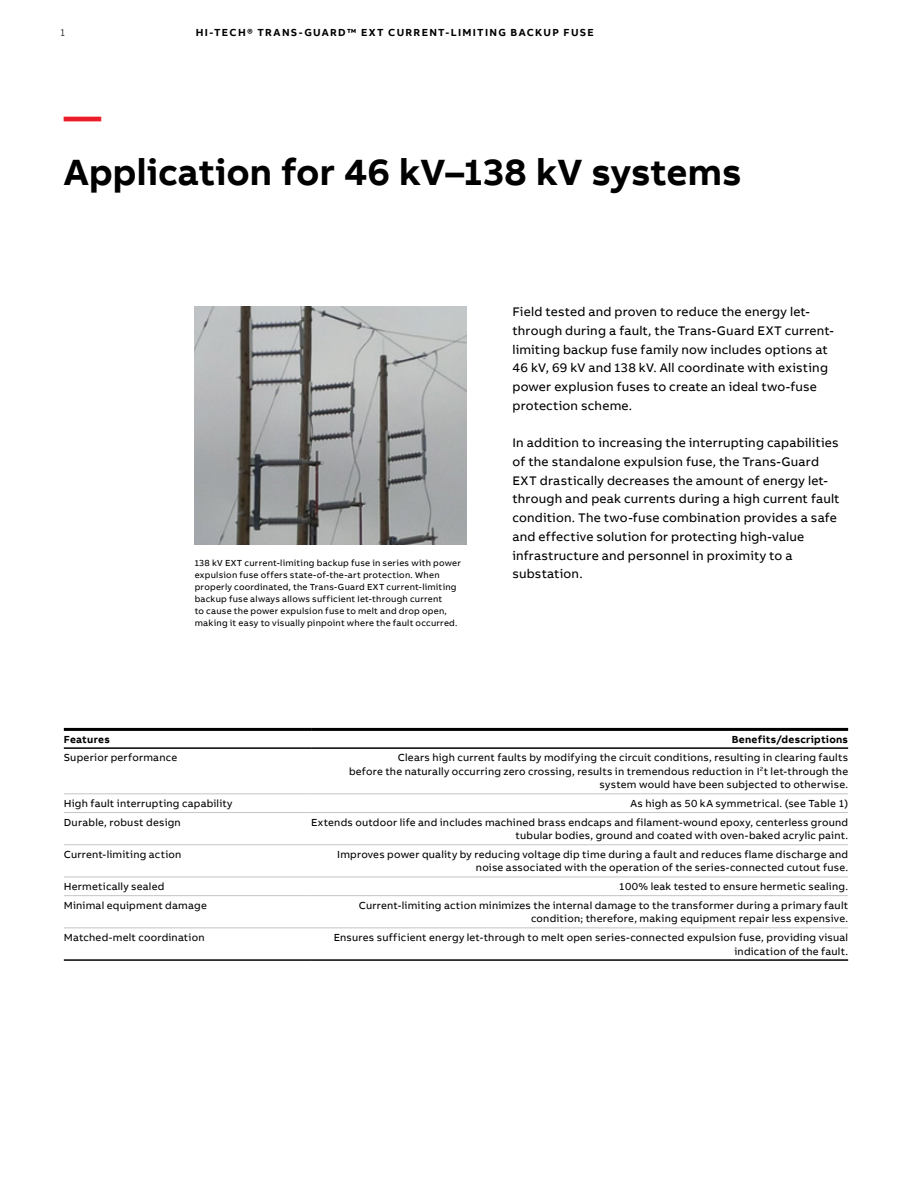
<style>
.page{position:relative;width:912px;height:1188px;background:#fff}
.page>*{position:absolute;margin:0;border:0;box-sizing:border-box;transform-origin:0 0}
.t1{font:700 37.5px "AB Bvoice";color:#000}
.t2{font:700 37.5px "AB Bvoice";color:#ed1c29}
.t3{font:12.75px/18.8px "AB Bvoice";letter-spacing:.015em;color:#000}
.t4{font:10.5px/13.5px "AB Bvoice";letter-spacing:.02em;color:#000;text-align:right}
.t5{font:700 10.5px "AB Bvoice";letter-spacing:.115em;color:#000}
.t6{font:700 10.5px "AB Bvoice";letter-spacing:.025em;color:#000}
.t7{font:700 10.5px "AB Bvoice";letter-spacing:.02em;color:#000}
.t8{font:300 10.5px "AB Bvoice";color:#000}
.t9{font:9px/12px "AB Bvoice";letter-spacing:.025em;color:#000}
</style>
<div class="page">
<hr style="left:64px;top:728px;width:247px;height:3px;background:#000">
<hr style="left:311px;top:728px;width:536px;height:3px;background:#000">
<hr style="left:64px;top:747px;width:247px;height:2px;background:#000">
<hr style="left:311px;top:747px;width:536px;height:2px;background:#000">
<hr style="left:64px;top:959px;width:247px;height:2px;background:#000">
<hr style="left:311px;top:959px;width:536px;height:2px;background:#000">
<hr style="left:64px;top:793px;width:247px;height:1px;background:#c6c4c5">
<hr style="left:311px;top:793px;width:536px;height:1px;background:#c6c4c5">
<hr style="left:64px;top:812px;width:247px;height:1px;background:#c6c4c5">
<hr style="left:311px;top:812px;width:536px;height:1px;background:#c6c4c5">
<hr style="left:64px;top:844px;width:247px;height:1px;background:#c6c4c5">
<hr style="left:311px;top:844px;width:536px;height:1px;background:#c6c4c5">
<hr style="left:64px;top:877px;width:247px;height:1px;background:#c6c4c5">
<hr style="left:311px;top:877px;width:536px;height:1px;background:#c6c4c5">
<hr style="left:64px;top:895px;width:247px;height:1px;background:#c6c4c5">
<hr style="left:311px;top:895px;width:536px;height:1px;background:#c6c4c5">
<hr style="left:64px;top:927px;width:247px;height:1px;background:#c6c4c5">
<hr style="left:311px;top:927px;width:536px;height:1px;background:#c6c4c5">
<img style="left:195px;top:307px;width:271px;height:237px">
<p class="t8" style="left:60px;top:26px;width:6px">1</p>
<p class="t5" style="left:196px;top:25px;width:399px">HI-TECH® TRANS-GUARD™ EXT CURRENT-LIMITING BACKUP FUSE</p>
<h1 class="t2" style="left:64px;top:93px;width:39px">—</h1>
<h1 class="t1" style="left:64px;top:149px;width:679px">Application for 46 kV–138 kV systems</h1>
<p class="t9" style="left:195px;top:557px;width:268px">138 kV EXT current-limiting backup fuse in series with power expulsion fuse offers state-of-the-art protection. When properly coordinated, the Trans-Guard EXT current-limiting backup fuse always allows sufficient let-through current<br>to cause the power expulsion fuse to melt and drop open, making it easy to visually pinpoint where the fault occurred.</p>
<p class="t3" style="left:512px;top:303px;width:323px">Field tested and proven to reduce the energy let&shy;through during a fault, the Trans-Guard EXT current&shy;limiting backup fuse family now includes options at 46 kV, 69 kV and 138 kV. All coordinate with existing power explusion fuses to create an ideal two-fuse protection scheme.</p>
<p class="t3" style="left:512px;top:434px;width:328px">In addition to increasing the interrupting capabilities of the standalone expulsion fuse, the Trans-Guard EXT drastically decreases the amount of energy let&shy;through and peak currents during a high current fault condition. The two-fuse combination provides a safe and effective solution for protecting high-value infrastructure and personnel in proximity to a substation.</p>
<p class="t7" style="left:64px;top:732px;width:48px">Features</p>
<p class="t6" style="left:731px;top:732px;width:118px">Benefits/descriptions</p>
<p class="t4" style="left:64px;top:751px;width:115px">Superior performance</p>
<p class="t4" style="left:349px;top:751px;width:500px">Clears high current faults by modifying the circuit conditions, resulting in clearing faults<br>before the naturally occurring zero crossing, results in tremendous reduction in I<sup>2</sup>t let-through the system would have been subjected to otherwise.</p>
<p class="t4" style="left:64px;top:797px;width:170px">High fault interrupting capability</p>
<p class="t4" style="left:630px;top:797px;width:219px">As high as 50 kA symmetrical. (see Table 1)</p>
<p class="t4" style="left:64px;top:815px;width:118px">Durable, robust design</p>
<p class="t4" style="left:311px;top:815px;width:538px">Extends outdoor life and includes machined brass endcaps and filament-wound epoxy, centerless ground tubular bodies, ground and coated with oven-baked acrylic paint.</p>
<p class="t4" style="left:64px;top:848px;width:119px">Current-limiting action</p>
<p class="t4" style="left:337px;top:848px;width:512px">Improves power quality by reducing voltage dip time during a fault and reduces flame discharge and noise associated with the operation of the series-connected cutout fuse.</p>
<p class="t4" style="left:64px;top:880px;width:102px">Hermetically sealed</p>
<p class="t4" style="left:618px;top:880px;width:231px">100% leak tested to ensure hermetic sealing.</p>
<p class="t4" style="left:64px;top:899px;width:144px">Minimal equipment damage</p>
<p class="t4" style="left:359px;top:899px;width:490px">Current-limiting action minimizes the internal damage to the transformer during a primary fault condition; therefore, making equipment repair less expensive.</p>
<p class="t4" style="left:64px;top:931px;width:142px">Matched-melt coordination</p>
<p class="t4" style="left:333px;top:931px;width:516px">Ensures sufficient energy let-through to melt open series-connected expulsion fuse, providing visual indication of the fault.</p>
</div>
